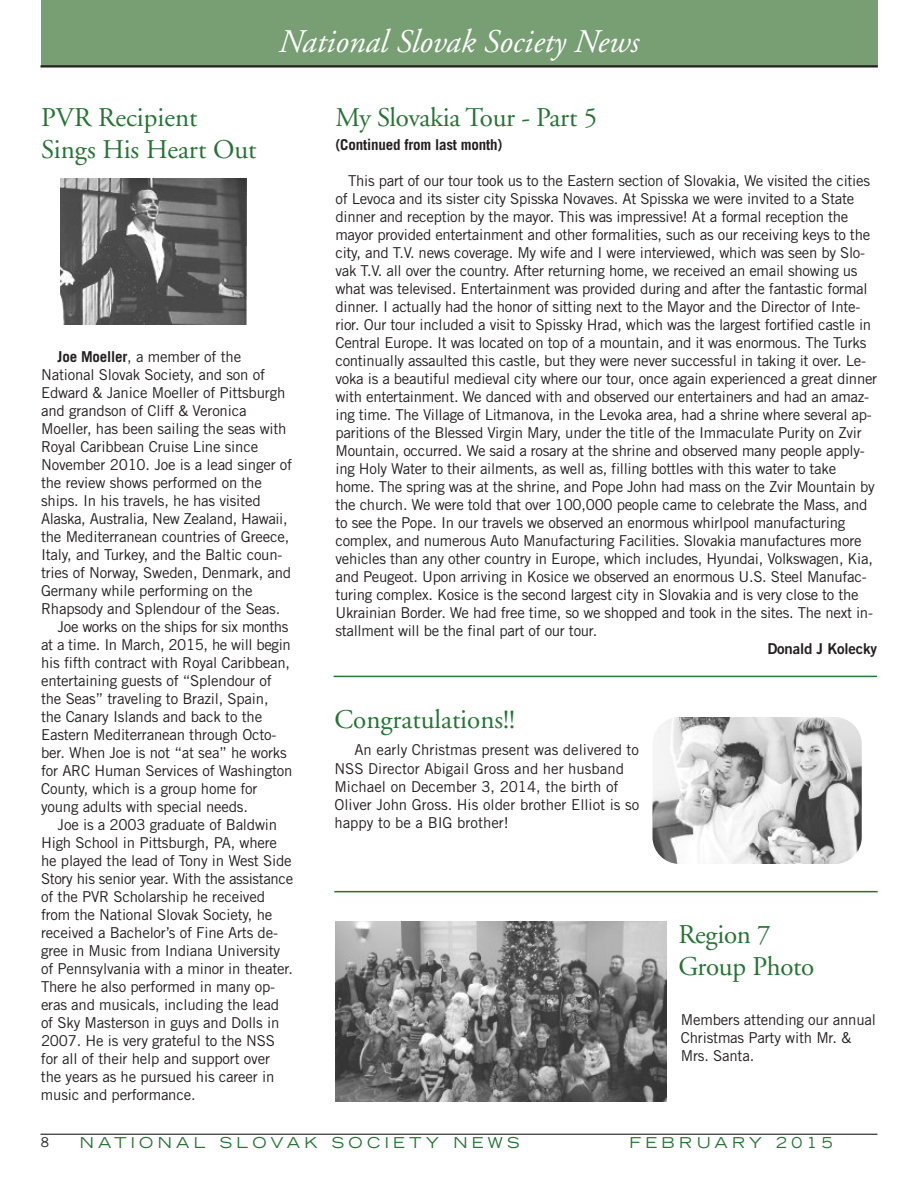
<style>
.page{position:relative;width:918px;height:1188px;background:#fff}
.page>*{position:absolute;margin:0;border:0;box-sizing:border-box;transform-origin:0 0}
.t1{font:italic 33px "Adobe Garamond";color:#fff}
.t2{font:27px/32.4px "Adobe Garamond";color:#267434}
.t3{font:15px/18px "Trade Gothic";letter-spacing:-.02em;color:#231f20}
.t4{font:15px/18.1px "Trade Gothic";color:#231f20}
.t5{font:expanded 15px "Trade Gothic LH";letter-spacing:.29em;color:#267434}
.t6{font:700 15px "Trade Gothic";letter-spacing:-.01em;color:#231f20}
.t7{font:15px "Trade Gothic Bold Two";letter-spacing:-.01em;color:#231f20}
.t8{font:13.5px "Trade Gothic";color:#231f20}
.s1{font-weight:700}
</style>
<div class="page">
<div style="left:41px;top:0;width:836px;height:66px;background:#779f73"></div>
<hr style="left:40px;top:65px;width:838px;height:3px;background:#231f20">
<hr style="left:40px;top:1134px;width:838px;height:1px;background:#231f20">
<hr style="left:334px;top:676px;width:543px;height:1px;background:#267434">
<hr style="left:334px;top:891px;width:544px;height:1px;background:#267434">
<img style="left:61px;top:178px;width:185px;height:147px">
<img style="left:335px;top:921px;width:331px;height:181px">
<img style="left:652px;top:717px;width:210px;height:147px;border-radius:27px">
<h1 class="t1" style="left:279px;top:28px;width:362px">National Slovak Society News</h1>
<h2 class="t2" style="left:41px;top:103px;width:217px">PVR Recipient<br>Sings His Heart Out</h2>
<p class="t3" style="left:58px;top:349px;width:185px"><span class="s1">Joe Moeller</span>, a member of the</p>
<p class="t3" style="left:41px;top:367px;width:226px">National Slovak Society, and son of</p>
<p class="t3" style="left:41px;top:385px;width:246px">Edward &amp; Janice Moeller of Pittsburgh</p>
<p class="t3" style="left:41px;top:403px;width:207px">and grandson of Cliff &amp; Veronica</p>
<p class="t3" style="left:41px;top:421px;width:247px">Moeller, has been sailing the seas with</p>
<p class="t3" style="left:41px;top:439px;width:219px">Royal Caribbean Cruise Line since</p>
<p class="t3" style="left:41px;top:457px;width:253px">November 2010. Joe is a lead singer of</p>
<p class="t3" style="left:41px;top:475px;width:222px">the review shows performed on the</p>
<p class="t3" style="left:41px;top:493px;width:221px">ships. In his travels, he has visited</p>
<p class="t3" style="left:41px;top:511px;width:248px">Alaska, Australia, New Zealand, Hawaii,</p>
<p class="t3" style="left:41px;top:529px;width:250px">the Mediterranean countries of Greece,</p>
<p class="t3" style="left:41px;top:547px;width:243px">Italy, and Turkey, and the Baltic coun-</p>
<p class="t3" style="left:41px;top:565px;width:252px">tries of Norway, Sweden, Denmark, and</p>
<p class="t3" style="left:41px;top:583px;width:213px">Germany while performing on the</p>
<p class="t3" style="left:41px;top:601px;width:241px">Rhapsody and Splendour of the Seas.</p>
<p class="t3" style="left:58px;top:619px;width:233px">Joe works on the ships for six months</p>
<p class="t3" style="left:41px;top:637px;width:251px">at a time. In March, 2015, he will begin</p>
<p class="t3" style="left:41px;top:655px;width:251px">his fifth contract with Royal Caribbean,</p>
<p class="t3" style="left:41px;top:673px;width:232px">entertaining guests of “Splendour of</p>
<p class="t3" style="left:41px;top:691px;width:229px">the Seas” traveling to Brazil, Spain,</p>
<p class="t3" style="left:41px;top:709px;width:223px">the Canary Islands and back to the</p>
<p class="t3" style="left:41px;top:727px;width:237px">Eastern Mediterranean through Octo-</p>
<p class="t3" style="left:41px;top:745px;width:247px">ber. When Joe is not “at sea” he works</p>
<p class="t3" style="left:41px;top:763px;width:253px">for ARC Human Services of Washington</p>
<p class="t3" style="left:41px;top:781px;width:218px">County, which is a group home for</p>
<p class="t3" style="left:41px;top:799px;width:208px">young adults with special needs.</p>
<p class="t3" style="left:58px;top:817px;width:221px">Joe is a 2003 graduate of Baldwin</p>
<p class="t3" style="left:41px;top:835px;width:238px">High School in Pittsburgh, PA, where</p>
<p class="t3" style="left:41px;top:853px;width:252px">he played the lead of Tony in West Side</p>
<p class="t3" style="left:41px;top:871px;width:254px">Story his senior year. With the assistance</p>
<p class="t3" style="left:41px;top:889px;width:226px">of the PVR Scholarship he received</p>
<p class="t3" style="left:41px;top:907px;width:233px">from the National Slovak Society, he</p>
<p class="t3" style="left:41px;top:925px;width:239px">received a Bachelor’s of Fine Arts de-</p>
<p class="t3" style="left:41px;top:943px;width:241px">gree in Music from Indiana University</p>
<p class="t3" style="left:41px;top:961px;width:254px">of Pennsylvania with a minor in theater.</p>
<p class="t3" style="left:41px;top:979px;width:236px">There he also performed in many op-</p>
<p class="t3" style="left:41px;top:997px;width:240px">eras and musicals, including the lead</p>
<p class="t3" style="left:41px;top:1015px;width:240px">of Sky Masterson in guys and Dolls in</p>
<p class="t3" style="left:41px;top:1033px;width:235px">2007. He is very grateful to the NSS</p>
<p class="t3" style="left:41px;top:1051px;width:231px">for all of their help and support over</p>
<p class="t3" style="left:41px;top:1069px;width:235px">the years as he pursued his career in</p>
<p class="t3" style="left:41px;top:1087px;width:156px">music and performance.</p>
<h2 class="t2" style="left:335px;top:104px;width:263px">My Slovakia Tour - Part 5</h2>
<p class="t6" style="left:335px;top:139px;width:169px">(Continued from last month)</p>
<p class="t3" style="left:335px;top:173px;width:543px;text-indent:13px">This part of our tour took us to the Eastern section of Slovakia, We visited the cities of Levoca and its sister city Spisska Novaves. At Spisska we were invited to a State dinner and reception by the mayor. This was impressive! At a formal reception the mayor provided entertainment and other formalities, such as our receiving keys to the city, and T.V. news coverage. My wife and I were interviewed, which was seen by Slo&shy;vak T.V. all over the country. After returning home, we received an email showing us what was televised. Entertainment was provided during and after the fantastic formal dinner. I actually had the honor of sitting next to the Mayor and the Director of Inte&shy;rior. Our tour included a visit to Spissky Hrad, which was the largest fortified castle in Central Europe. It was located on top of a mountain, and it was enormous. The Turks continually assaulted this castle, but they were never successful in taking it over. Le&shy;voka is a beautiful medieval city where our tour, once again experienced a great dinner with entertainment. We danced with and observed our entertainers and had an amaz&shy;ing time. The Village of Litmanova, in the Levoka area, had a shrine where several ap&shy;paritions of the Blessed Virgin Mary, under the title of the Immaculate Purity on Zvir Mountain, occurred. We said a rosary at the shrine and observed many people apply&shy;ing Holy Water to their ailments, as well as, filling bottles with this water to take home. The spring was at the shrine, and Pope John had mass on the Zvir Mountain by the church. We were told that over 100,000 people came to celebrate the Mass, and to see the Pope. In our travels we observed an enormous whirlpool manufacturing complex, and numerous Auto Manufacturing Facilities. Slovakia manufactures more vehicles than any other country in Europe, which includes, Hyundai, Volkswagen, Kia, and Peugeot. Upon arriving in Kosice we observed an enormous U.S. Steel Manufac&shy;turing complex. Kosice is the second largest city in Slovakia and is very close to the Ukrainian Border. We had free time, so we shopped and took in the sites. The next in&shy;stallment will be the final part of our tour.</p>
<p class="t7" style="left:767px;top:643px;width:111px">Donald J Kolecky</p>
<h2 class="t2" style="left:334px;top:706px;width:182px">Congratulations!!</h2>
<p class="t4" style="left:334px;top:742px;width:306px;text-indent:20px">An early Christmas present was delivered to NSS Director Abigail Gross and her husband Michael on December 3, 2014, the birth of Oliver John Gross. His older brother Elliot is so happy to be a BIG brother!</p>
<h2 class="t2" style="left:678px;top:920px;width:137px">Region 7<br>Group Photo</h2>
<p class="t3" style="left:681px;top:1012px;width:197px">Members attending our annual<br>Christmas Party with Mr. &amp;<br>Mrs. Santa.</p>
<p class="t8" style="left:41px;top:1137px;width:10px">8</p>
<p class="t5" style="left:80px;top:1137px;width:441px">NATIONAL SLOVAK SOCIETY NEWS</p>
<p class="t5" style="left:629px;top:1137px;width:205px">FEBRUARY 2015</p>
</div>
